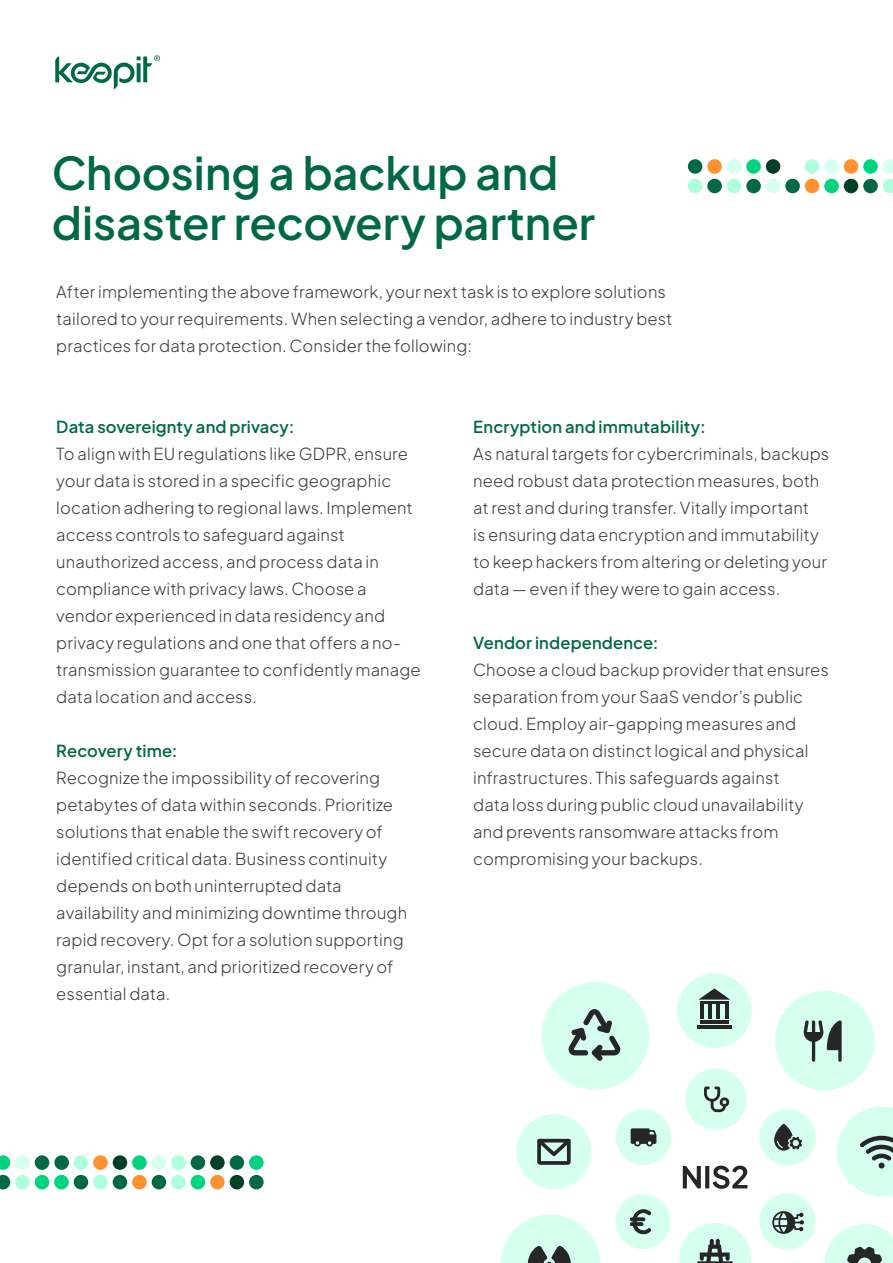
<style>
.page{position:relative;width:893px;height:1263px;background:#fff}
.page>*{position:absolute;margin:0;border:0;box-sizing:border-box;transform-origin:0 0}
.t1{font:600 45px/49.5px "Plus Jakarta Sans";color:#006944}
.t2{font:300 16.5px/27px "Plus Jakarta Sans";letter-spacing:.01em;color:#3d3d3d}
.t3{font:600 16.5px "Plus Jakarta Sans";letter-spacing:.01em;color:#006944}
</style>
<div class="page">
<svg style="left:55px;top:55px;width:105px;height:34px"></svg>
<div style="left:35px;top:1155px;width:14px;height:15px;background:#006944;border-radius:50%"></div>
<div style="left:113px;top:1155px;width:14px;height:15px;background:#013f26;border-radius:50%"></div>
<div style="left:191px;top:1155px;width:14px;height:15px;background:#006944;border-radius:50%"></div>
<div style="left:132px;top:1155px;width:15px;height:15px;background:#00d37f;border-radius:50%"></div>
<div style="left:210px;top:1155px;width:15px;height:15px;background:#013f26;border-radius:50%"></div>
<div style="left:74px;top:1155px;width:14px;height:15px;background:#aeffdf;border-radius:50%"></div>
<div style="left:152px;top:1155px;width:14px;height:15px;background:#d5ffef;border-radius:50%"></div>
<div style="left:230px;top:1155px;width:14px;height:15px;background:#006944;border-radius:50%"></div>
<div style="left:15px;top:1155px;width:15px;height:15px;background:#d5ffef;border-radius:50%"></div>
<div style="left:93px;top:1155px;width:15px;height:15px;background:#ff912f;border-radius:50%"></div>
<div style="left:171px;top:1155px;width:15px;height:15px;background:#aeffdf;border-radius:50%"></div>
<div style="left:249px;top:1155px;width:15px;height:15px;background:#00d37f;border-radius:50%"></div>
<div style="left:35px;top:1175px;width:14px;height:14px;background:#00d37f;border-radius:50%"></div>
<div style="left:113px;top:1175px;width:14px;height:14px;background:#006944;border-radius:50%"></div>
<div style="left:191px;top:1175px;width:14px;height:14px;background:#00d37f;border-radius:50%"></div>
<div style="left:54px;top:1175px;width:15px;height:14px;background:#00d37f;border-radius:50%"></div>
<div style="left:132px;top:1175px;width:15px;height:14px;background:#ff912f;border-radius:50%"></div>
<div style="left:210px;top:1175px;width:15px;height:14px;background:#ff912f;border-radius:50%"></div>
<svg style="left:0;top:1155px;width:10px;height:34px"></svg>
<div style="left:74px;top:1175px;width:14px;height:14px;background:#006944;border-radius:50%"></div>
<div style="left:152px;top:1175px;width:14px;height:14px;background:#006944;border-radius:50%"></div>
<div style="left:230px;top:1175px;width:14px;height:14px;background:#013f26;border-radius:50%"></div>
<div style="left:15px;top:1175px;width:15px;height:14px;background:#aeffdf;border-radius:50%"></div>
<div style="left:93px;top:1175px;width:15px;height:14px;background:#aeffdf;border-radius:50%"></div>
<div style="left:171px;top:1175px;width:15px;height:14px;background:#aeffdf;border-radius:50%"></div>
<div style="left:249px;top:1175px;width:15px;height:14px;background:#006944;border-radius:50%"></div>
<div style="left:54px;top:1155px;width:15px;height:15px;background:#006944;border-radius:50%"></div>
<div style="left:746px;top:159px;width:15px;height:15px;background:#00d37f;border-radius:50%"></div>
<div style="left:824px;top:159px;width:15px;height:15px;background:#d5ffef;border-radius:50%"></div>
<div style="left:688px;top:159px;width:14px;height:15px;background:#006944;border-radius:50%"></div>
<div style="left:766px;top:159px;width:14px;height:15px;background:#013f26;border-radius:50%"></div>
<div style="left:844px;top:159px;width:14px;height:15px;background:#ff912f;border-radius:50%"></div>
<div style="left:707px;top:159px;width:15px;height:15px;background:#ff912f;border-radius:50%"></div>
<div style="left:863px;top:159px;width:15px;height:15px;background:#00d37f;border-radius:50%"></div>
<div style="left:727px;top:159px;width:14px;height:15px;background:#d5ffef;border-radius:50%"></div>
<div style="left:805px;top:159px;width:14px;height:15px;background:#aeffdf;border-radius:50%"></div>
<div style="left:746px;top:179px;width:15px;height:14px;background:#006944;border-radius:50%"></div>
<div style="left:824px;top:179px;width:15px;height:14px;background:#00d37f;border-radius:50%"></div>
<div style="left:688px;top:179px;width:14px;height:14px;background:#aeffdf;border-radius:50%"></div>
<div style="left:766px;top:179px;width:14px;height:14px;background:#d5ffef;border-radius:50%"></div>
<div style="left:844px;top:179px;width:14px;height:14px;background:#013f26;border-radius:50%"></div>
<div style="left:707px;top:179px;width:15px;height:14px;background:#006944;border-radius:50%"></div>
<div style="left:785px;top:179px;width:15px;height:14px;background:#006944;border-radius:50%"></div>
<div style="left:863px;top:179px;width:15px;height:14px;background:#006944;border-radius:50%"></div>
<div style="left:727px;top:179px;width:14px;height:14px;background:#aeffdf;border-radius:50%"></div>
<div style="left:805px;top:179px;width:14px;height:14px;background:#ff912f;border-radius:50%"></div>
<svg style="left:883px;top:159px;width:10px;height:34px"></svg>
<svg style="left:683px;top:1165px;width:64px;height:24px"></svg>
<div style="left:542px;top:982px;width:107px;height:108px;background:#d5ffef;border-radius:50%"></div>
<svg style="left:569px;top:1009px;width:51px;height:52px"></svg>
<div style="left:516px;top:1114px;width:75px;height:75px;background:#d5ffef;border-radius:50%"></div>
<svg style="left:537px;top:1139px;width:34px;height:26px"></svg>
<svg style="left:825px;top:1224px;width:68px;height:39px"></svg>
<div style="left:775px;top:991px;width:100px;height:99px;background:#d5ffef;border-radius:50%"></div>
<svg style="left:804px;top:1020px;width:38px;height:42px"></svg>
<svg style="left:837px;top:1106px;width:56px;height:90px"></svg>
<div style="left:616px;top:1194px;width:54px;height:55px;background:#d5ffef;border-radius:50%"></div>
<svg style="left:629px;top:1209px;width:23px;height:26px"></svg>
<svg style="left:501px;top:1214px;width:99px;height:49px"></svg>
<div style="left:759px;top:1109px;width:57px;height:56px;background:#d5ffef;border-radius:50%"></div>
<img style="left:759px;top:1124px;width:43px;height:42px">
<svg style="left:774px;top:1124px;width:29px;height:29px"></svg>
<div style="left:759px;top:1193px;width:57px;height:57px;background:#d5ffef;border-radius:50%"></div>
<svg style="left:772px;top:1211px;width:32px;height:23px"></svg>
<div style="left:685px;top:1068px;width:62px;height:62px;background:#d5ffef;border-radius:50%"></div>
<svg style="left:704px;top:1086px;width:25px;height:26px"></svg>
<svg style="left:679px;top:1223px;width:72px;height:40px"></svg>
<div style="left:616px;top:1109px;width:55px;height:56px;background:#d5ffef;border-radius:50%"></div>
<svg style="left:631px;top:1128px;width:25px;height:18px"></svg>
<div style="left:677px;top:973px;width:75px;height:75px;background:#d5ffef;border-radius:50%"></div>
<hr style="left:697px;top:1025px;width:35px;height:3px;background:#262626">
<hr style="left:700px;top:1020px;width:28px;height:4px;background:#262626">
<hr style="left:700px;top:1001px;width:28px;height:2px;background:#262626">
<hr style="left:700px;top:1004px;width:3px;height:15px;background:#262626">
<hr style="left:725px;top:1004px;width:3px;height:15px;background:#262626">
<hr style="left:717px;top:1004px;width:3px;height:15px;background:#262626">
<hr style="left:708px;top:1004px;width:4px;height:15px;background:#262626">
<svg style="left:698px;top:988px;width:32px;height:12px"></svg>
<h1 class="t1" style="left:52px;top:143px;width:545px">Choosing a backup and disaster recovery partner</h1>
<p class="t2" style="left:56px;top:277px;width:618px">After implementing the above framework, your next task is to explore solutions tailored to your requirements. When selecting a vendor, adhere to industry best practices for data protection. Consider the following:</p>
<p class="t3" style="left:56px;top:413px;width:240px">Data sovereignty and privacy:</p>
<p class="t2" style="left:56px;top:439px;width:366px">To align with EU regulations like GDPR, ensure your data is stored in a specific geographic location adhering to regional laws. Implement access controls to safeguard against unauthorized access, and process data in compliance with privacy laws. Choose a vendor experienced in data residency and privacy regulations and one that offers a no&shy;transmission guarantee to confidently manage data location and access.</p>
<p class="t3" style="left:56px;top:737px;width:123px">Recovery time:</p>
<p class="t2" style="left:56px;top:763px;width:352px">Recognize the impossibility of recovering petabytes of data within seconds. Prioritize solutions that enable the swift recovery of identified critical data. Business continuity depends on both uninterrupted data availability and minimizing downtime through rapid recovery. Opt for a solution supporting granular, instant, and prioritized recovery of essential data.</p>
<p class="t3" style="left:473px;top:413px;width:234px">Encryption and immutability:</p>
<p class="t2" style="left:473px;top:439px;width:358px">As natural targets for cybercriminals, backups need robust data protection measures, both at rest and during transfer. Vitally important<br>is ensuring data encryption and immutability to keep hackers from altering or deleting your data — even if they were to gain access.</p>
<p class="t3" style="left:473px;top:629px;width:187px">Vendor independence:</p>
<p class="t2" style="left:473px;top:655px;width:357px">Choose a cloud backup provider that ensures separation from your SaaS vendor’s public cloud. Employ air-gapping measures and secure data on distinct logical and physical infrastructures. This safeguards against<br>data loss during public cloud unavailability and prevents ransomware attacks from compromising your backups.</p>
</div>
